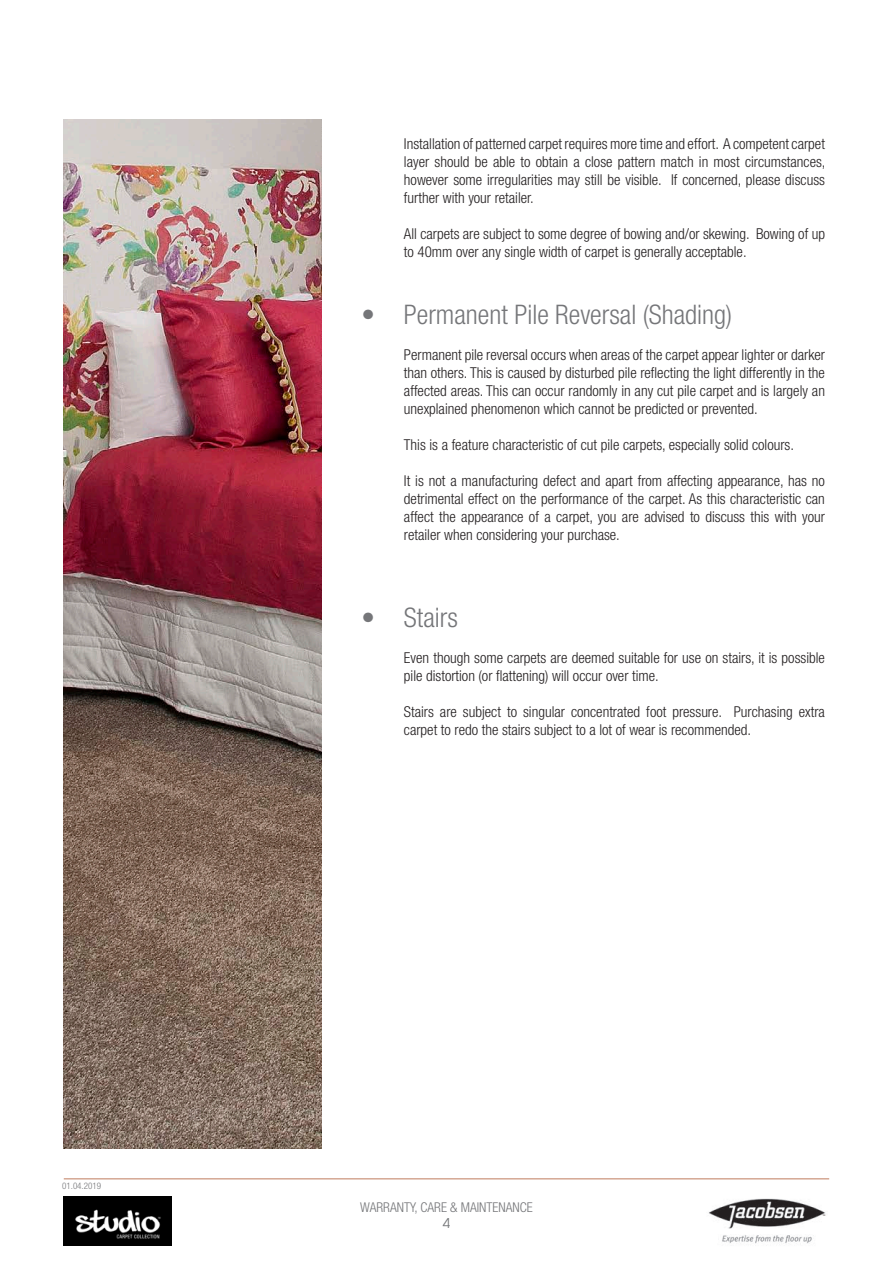
<style>
.page{position:relative;width:893px;height:1263px;background:#fff}
.page>*{position:absolute;margin:0;border:0;box-sizing:border-box;transform-origin:0 0}
.t1{font:300 condensed 27px "Helvetica Neue";color:#757679}
.t2{font:300 condensed 15px/18px "Helvetica Neue";color:#231f20;text-align:justify}
.t3{font:300 condensed 13.5px "Helvetica Neue";color:#757679}
.t4{font:13.5px "Avant Garde";color:#757679}
.t5{font:300 condensed 9px "Helvetica Neue";color:#757679}
</style>
<div class="page">
<img style="left:709px;top:1198px;width:117px;height:46px">
<img style="left:64px;top:1197px;width:107px;height:48px">
<hr style="left:64px;top:1178px;width:765px;height:1px;background:#c07b5d">
<img style="left:64px;top:119px;width:258px;height:1029px">
<p class="t5" style="left:62px;top:1180px;width:40px">01.04.2019</p>
<p class="t2" style="left:404px;top:135px;width:423px">Installation of patterned carpet requires more time and effort. A competent carpet layer should be able to obtain a close pattern match in most circumstances, however some irregularities may still be visible. If concerned, please discuss further with your retailer.</p>
<p class="t2" style="left:404px;top:225px;width:423px">All carpets are subject to some degree of bowing and/or skewing. Bowing of up to 40mm over any single width of carpet is generally acceptable.</p>
<h1 class="t1" style="left:361px;top:299px;width:372px">• Permanent Pile Reversal (Shading)</h1>
<p class="t2" style="left:404px;top:346px;width:423px">Permanent pile reversal occurs when areas of the carpet appear lighter or darker than others. This is caused by disturbed pile reflecting the light differently in the affected areas. This can occur randomly in any cut pile carpet and is largely an unexplained phenomenon which cannot be predicted or prevented.</p>
<p class="t2" style="left:404px;top:436px;width:391px">This is a feature characteristic of cut pile carpets, especially solid colours.</p>
<p class="t2" style="left:404px;top:472px;width:422px">It is not a manufacturing defect and apart from affecting appearance, has no detrimental effect on the performance of the carpet. As this characteristic can affect the appearance of a carpet, you are advised to discuss this with your retailer when considering your purchase.</p>
<h1 class="t1" style="left:361px;top:602px;width:98px">• Stairs</h1>
<p class="t2" style="left:404px;top:648px;width:422px">Even though some carpets are deemed suitable for use on stairs, it is possible pile distortion (or flattening) will occur over time.</p>
<p class="t2" style="left:404px;top:702px;width:422px">Stairs are subject to singular concentrated foot pressure. Purchasing extra carpet to redo the stairs subject to a lot of wear is recommended.</p>
<p class="t3" style="left:360px;top:1199px;width:174px">WARRANTY, CARE &amp; MAINTENANCE</p>
<p class="t4" style="left:443px;top:1214px;width:9px">4</p>
</div>
